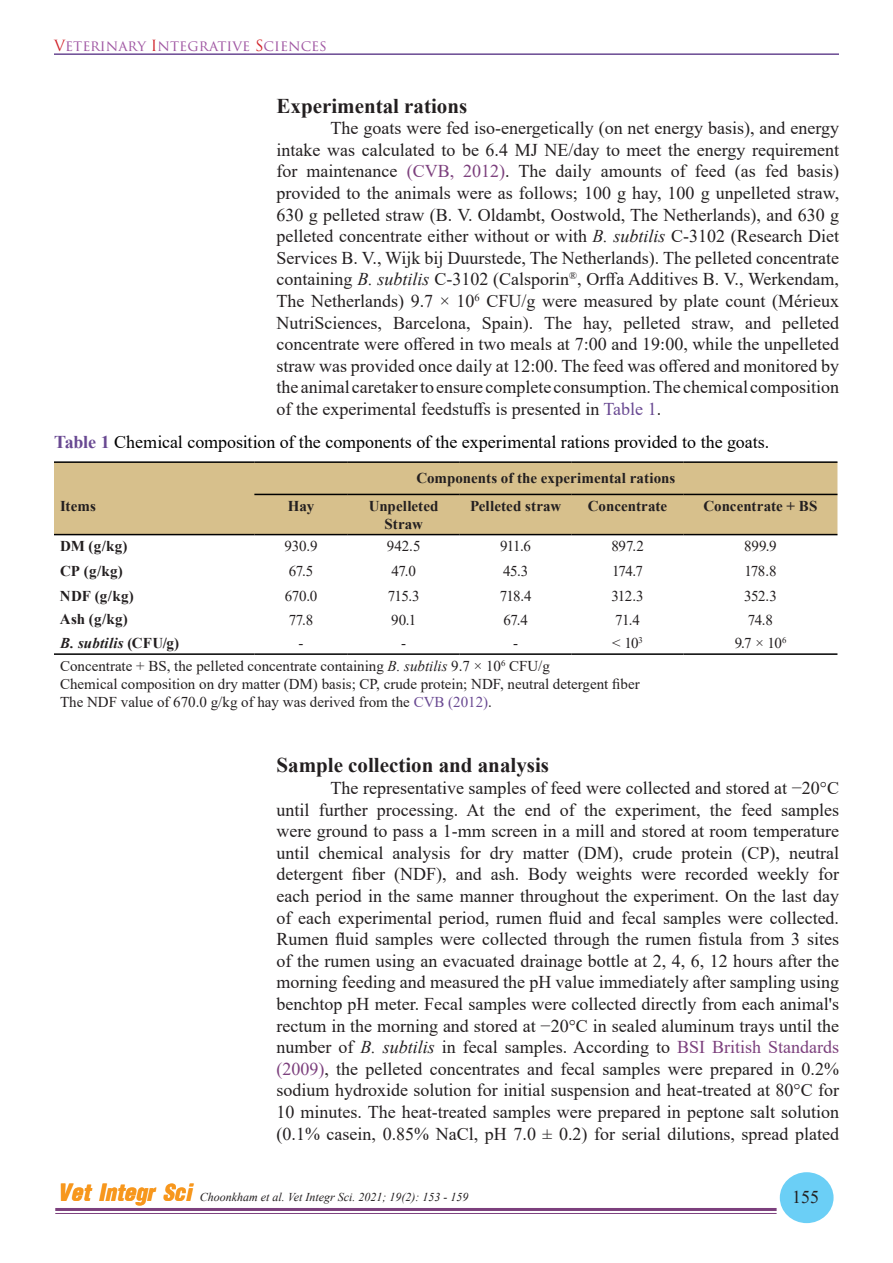
<style>
.page{position:relative;width:893px;height:1263px;background:#fff}
.page>*{position:absolute;margin:0;border:0;box-sizing:border-box;transform-origin:0 0}
.t1{font:36px "DSE Wat Ta Na";color:#f7971d}
.t2{font:700 21px "Times New Roman";color:#231f20}
.t3{font:18px/21.6px "Times New Roman";color:#231f20;text-align:justify}
.t4{font:18px "Times New Roman";letter-spacing:-.005em;color:#000}
.t5{font:15px/18px "Times New Roman";color:#231f20}
.t6{font:700 15px/18px "Times New Roman";letter-spacing:.005em;color:#231f20;text-align:center}
.t7{font:15px "Trajan Pro 3";color:#a057a3}
.t8{font:italic 700 15px "Times New Roman";letter-spacing:.015em;color:#231f20}
.t9{font:italic 12px "Times New Roman";color:#231f20}
.s1{color:#d1232a}
.s2{color:#7c407d}
.s3{font-style:italic}
.s4{color:#694992}
.s5{font-weight:700;color:#694992}
.s6{font-style:normal}
</style>
<div class="page">
<hr style="left:55px;top:1208px;width:722px;height:3px;background:#7c407d">
<hr style="left:55px;top:1213px;width:722px;height:1px;background:#7c407d">
<div style="left:780px;top:1172px;width:54px;height:51px;background:#6bcff6;border-radius:50%"></div>
<hr style="left:54px;top:53px;width:785px;height:2px;background:#694992">
<div style="left:54px;top:463px;width:783px;height:71px;background:#d7c08c"></div>
<hr style="left:54px;top:461px;width:200px;height:2px;background:#000">
<hr style="left:254px;top:461px;width:94px;height:2px;background:#000">
<hr style="left:348px;top:461px;width:112px;height:2px;background:#000">
<hr style="left:460px;top:461px;width:112px;height:2px;background:#000">
<hr style="left:572px;top:461px;width:112px;height:2px;background:#000">
<hr style="left:684px;top:461px;width:153px;height:2px;background:#000">
<hr style="left:54px;top:534px;width:200px;height:1px;background:#000">
<hr style="left:254px;top:534px;width:94px;height:1px;background:#000">
<hr style="left:348px;top:534px;width:112px;height:1px;background:#000">
<hr style="left:460px;top:534px;width:112px;height:1px;background:#000">
<hr style="left:572px;top:534px;width:112px;height:1px;background:#000">
<hr style="left:684px;top:534px;width:153px;height:1px;background:#000">
<hr style="left:254px;top:494px;width:94px;height:1px;background:#000">
<hr style="left:348px;top:494px;width:112px;height:1px;background:#000">
<hr style="left:460px;top:494px;width:112px;height:1px;background:#000">
<hr style="left:572px;top:494px;width:112px;height:1px;background:#000">
<hr style="left:684px;top:494px;width:153px;height:1px;background:#000">
<hr style="left:54px;top:653px;width:200px;height:2px;background:#000">
<hr style="left:254px;top:653px;width:94px;height:2px;background:#000">
<hr style="left:348px;top:653px;width:112px;height:2px;background:#000">
<hr style="left:460px;top:653px;width:112px;height:2px;background:#000">
<hr style="left:572px;top:653px;width:112px;height:2px;background:#000">
<hr style="left:684px;top:653px;width:153px;height:2px;background:#000">
<p class="t7" style="left:54px;top:35px;width:274px"><span class="s1">V</span>eterinary <span class="s1">I</span>ntegrative <span class="s1">S</span>ciences</p>
<p class="t2" style="left:277px;top:90px;width:192px">Experimental rations</p>
<p class="t3" style="left:277px;top:117px;width:564px;text-indent:54px">The goats were fed iso-energetically (on net energy basis), and energy intake was calculated to be 6.4 MJ NE/day to meet the energy requirement for maintenance <span class="s2">(CVB, 2012)</span>. The daily amounts of feed (as fed basis) provided to the animals were as follows; 100 g hay, 100 g unpelleted straw, 630 g pelleted straw (B. V. Oldambt, Oostwold, The Netherlands), and 630 g pelleted concentrate either without or with <span class="s3">B. subtilis</span> C-3102 (Research Diet Services B. V., Wijk bij Duurstede, The Netherlands). The pelleted concentrate containing <span class="s3">B. subtilis</span> C-3102 (Calsporin<sup>®</sup>, Orffa Additives B. V., Werkendam, The Netherlands) 9.7 × 10<sup>6</sup> CFU/g were measured by plate count (Mérieux NutriSciences, Barcelona, Spain). The hay, pelleted straw, and pelleted concentrate were offered in two meals at 7:00 and 19:00, while the unpelleted straw was provided once daily at 12:00. The feed was offered and monitored by the animal caretaker to ensure complete consumption. The chemical composition of the experimental feedstuffs is presented in <span class="s4">Table 1</span>.</p>
<p class="t4" style="left:54px;top:430px;width:717px"><span class="s5">Table 1</span> Chemical composition of the components of the experimental rations provided to the goats.</p>
<p class="t6" style="left:416px;top:469px;width:260px">Components of the experimental rations</p>
<p class="t6" style="left:60px;top:496px;width:37px">Items</p>
<p class="t6" style="left:288px;top:496px;width:28px">Hay</p>
<p class="t6" style="left:369px;top:496px;width:71px">Unpelleted<br>Straw</p>
<p class="t6" style="left:470px;top:496px;width:93px">Pelleted straw</p>
<p class="t6" style="left:588px;top:496px;width:81px">Concentrate</p>
<p class="t6" style="left:703px;top:496px;width:115px">Concentrate + BS</p>
<p class="t6" style="left:60px;top:536px;width:69px">DM (g/kg)</p>
<p class="t5" style="left:285px;top:536px;width:34px">930.9</p>
<p class="t5" style="left:387px;top:536px;width:35px">942.5</p>
<p class="t5" style="left:500px;top:536px;width:32px">911.6</p>
<p class="t5" style="left:611px;top:536px;width:34px">897.2</p>
<p class="t5" style="left:744px;top:536px;width:34px">899.9</p>
<p class="t6" style="left:60px;top:561px;width:64px">CP (g/kg)</p>
<p class="t5" style="left:289px;top:562px;width:26px">67.5</p>
<p class="t5" style="left:392px;top:562px;width:26px">47.0</p>
<p class="t5" style="left:503px;top:562px;width:27px">45.3</p>
<p class="t5" style="left:612px;top:562px;width:32px">174.7</p>
<p class="t5" style="left:744px;top:562px;width:34px">178.8</p>
<p class="t6" style="left:60px;top:586px;width:75px">NDF (g/kg)</p>
<p class="t5" style="left:285px;top:587px;width:34px">670.0</p>
<p class="t5" style="left:388px;top:587px;width:34px">715.3</p>
<p class="t5" style="left:500px;top:587px;width:33px">718.4</p>
<p class="t5" style="left:611px;top:587px;width:34px">312.3</p>
<p class="t5" style="left:744px;top:587px;width:34px">352.3</p>
<p class="t6" style="left:60px;top:610px;width:69px">Ash (g/kg)</p>
<p class="t5" style="left:289px;top:610px;width:26px">77.8</p>
<p class="t5" style="left:391px;top:610px;width:27px">90.1</p>
<p class="t5" style="left:503px;top:610px;width:26px">67.4</p>
<p class="t5" style="left:615px;top:610px;width:26px">71.4</p>
<p class="t5" style="left:748px;top:610px;width:27px">74.8</p>
<p class="t8" style="left:60px;top:632px;width:121px">B. subtilis <span class="s6">(CFU/g)</span></p>
<p class="t5" style="left:299px;top:633px;width:6px">-</p>
<p class="t5" style="left:401px;top:633px;width:6px">-</p>
<p class="t5" style="left:513px;top:633px;width:6px">-</p>
<p class="t5" style="left:612px;top:633px;width:32px">&lt; 10<sup>3</sup></p>
<p class="t5" style="left:735px;top:633px;width:53px">9.7 × 10<sup>6</sup></p>
<p class="t5" style="left:60px;top:656px;width:581px">Concentrate + BS, the pelleted concentrate containing <span class="s3">B. subtilis</span> 9.7 × 10<sup>6</sup> CFU/g<br>Chemical composition on dry matter (DM) basis; CP, crude protein; NDF, neutral detergent fiber<br>The NDF value of 670.0 g/kg of hay was derived from the <span class="s4">CVB (2012)</span>.</p>
<p class="t2" style="left:277px;top:750px;width:274px">Sample collection and analysis</p>
<p class="t3" style="left:277px;top:776px;width:564px;text-indent:54px">The representative samples of feed were collected and stored at −20°C until further processing. At the end of the experiment, the feed samples were ground to pass a 1-mm screen in a mill and stored at room temperature until chemical analysis for dry matter (DM), crude protein (CP), neutral detergent fiber (NDF), and ash. Body weights were recorded weekly for each period in the same manner throughout the experiment. On the last day of each experimental period, rumen fluid and fecal samples were collected.<br>Rumen fluid samples were collected through the rumen fistula from 3 sites of the rumen using an evacuated drainage bottle at 2, 4, 6, 12 hours after the morning feeding and measured the pH value immediately after sampling using benchtop pH meter. Fecal samples were collected directly from each animal's rectum in the morning and stored at −20°C in sealed aluminum trays until the number of <span class="s3">B. subtilis</span> in fecal samples. According to <span class="s2">BSI British Standards (2009)</span>, the pelleted concentrates and fecal samples were prepared in 0.2% sodium hydroxide solution for initial suspension and heat-treated at 80°C for 10 minutes. The heat-treated samples were prepared in peptone salt solution (0.1% casein, 0.85% NaCl, pH 7.0 ± 0.2) for serial dilutions, spread plated</p>
<h1 class="t1" style="left:58px;top:1171px;width:135px">Vet Integr Sci</h1>
<p class="t9" style="left:200px;top:1189px;width:270px">Choonkham et al. Vet Integr Sci. 2021; 19(2): 153 - 159</p>
<p class="t3" style="left:792px;top:1186px;width:28px">155</p>
</div>
